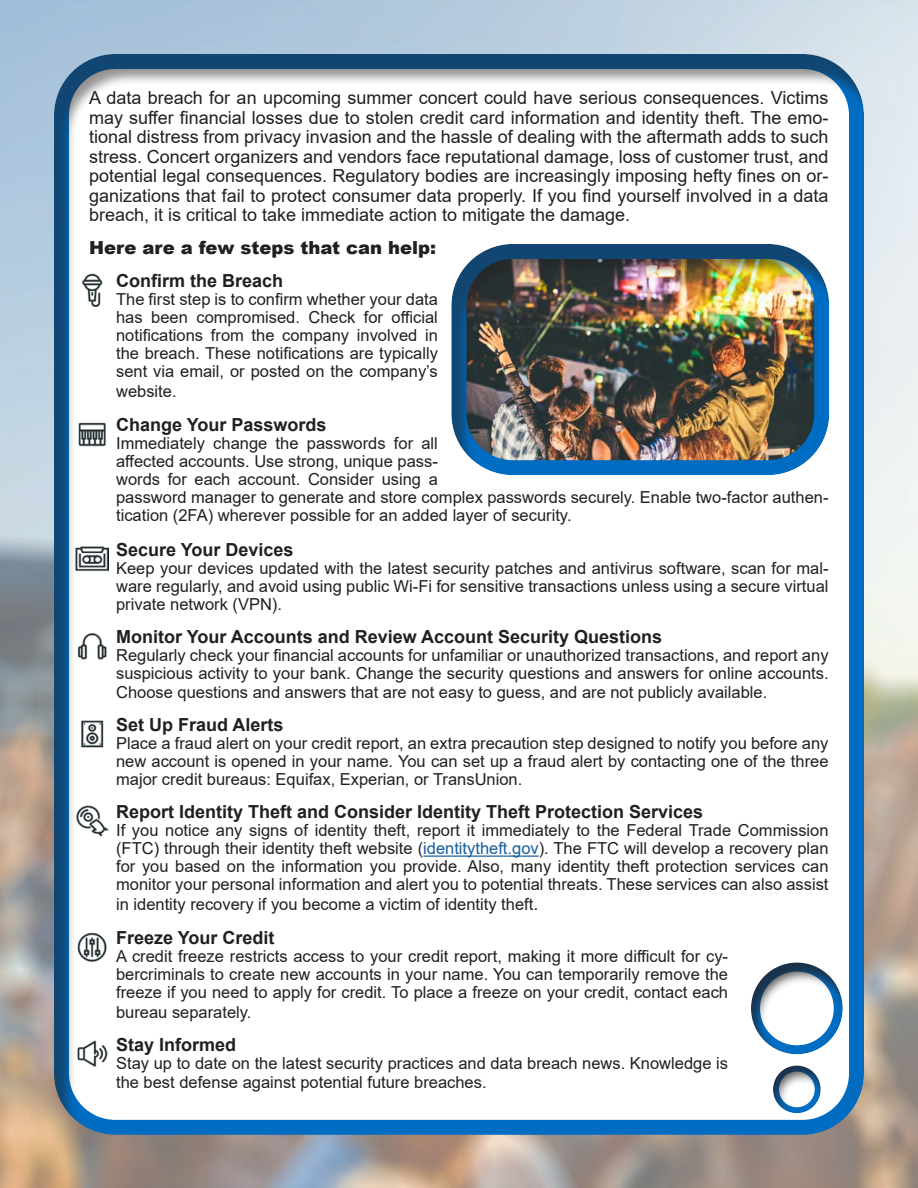
<style>
.page{position:relative;width:918px;height:1188px;background:#fff}
.page>*{position:absolute;margin:0;border:0;box-sizing:border-box;transform-origin:0 0}
.t1{font:18px/19.5px "Arial";color:#231f20;text-align:justify}
.t2{font:700 18px "Arial";color:#231f20}
.t3{font:900 18px "Arial";color:#231f20}
.t4{font:16.5px/18px "Arial";color:#231f20;text-align:justify}
.s1{color:#175d9e}
.s2{font-size:18px}
</style>
<div class="page">
<div style="left:53px;top:53px;width:812px;height:1082px;background:#231f20;opacity:.49"></div>
<div style="left:749px;top:960px;width:94px;height:95px;background:#231f20;opacity:.75"></div>
<div style="left:771px;top:1064px;width:51px;height:51px;background:#231f20;opacity:.75"></div>
<hr style="left:423px;top:856px;width:116px;height:1px;background:#175d9e">
<div style="left:449px;top:242px;width:381px;height:234px;background:#231f20;opacity:.49"></div>
<img style="left:76px;top:274px;width:32px;height:32px">
<img style="left:76px;top:418px;width:32px;height:32px">
<img style="left:76px;top:542px;width:32px;height:33px">
<img style="left:76px;top:630px;width:32px;height:32px">
<img style="left:76px;top:717px;width:32px;height:32px">
<img style="left:76px;top:805px;width:32px;height:32px">
<img style="left:76px;top:931px;width:32px;height:32px">
<img style="left:76px;top:1037px;width:32px;height:33px">
<p class="t1" style="left:89px;top:88px;width:741px">A data breach for an upcoming summer concert could have serious consequences. Victims may suffer financial losses due to stolen credit card information and identity theft. The emo&shy;tional distress from privacy invasion and the hassle of dealing with the aftermath adds to such stress. Concert organizers and vendors face reputational damage, loss of customer trust, and potential legal consequences. Regulatory bodies are increasingly imposing hefty fines on or&shy;ganizations that fail to protect consumer data properly. If you find yourself involved in a data breach, it is critical to take immediate action to mitigate the damage.</p>
<p class="t3" style="left:89px;top:235px;width:348px">Here are a few steps that can help:</p>
<p class="t2" style="left:116px;top:268px;width:169px">Confirm the Breach</p>
<p class="t4" style="left:116px;top:290px;width:323px">The first step is to confirm whether your data has been compromised. Check for official notifications from the company involved in the breach. These notifications are typically sent via email, or posted on the company’s</p>
<p class="t4" style="left:116px;top:382px;width:62px">website.</p>
<p class="t2" style="left:116px;top:412px;width:212px">Change Your Passwords</p>
<p class="t4" style="left:116px;top:434px;width:714px;text-align:left">Immediately change the passwords for all<br>affected accounts. Use strong, unique pass-<br>words for each account. Consider using a<br>password manager to generate and store complex passwords securely. Enable two-factor authen&shy;tication (2FA) wherever possible for an added layer of security.</p>
<p class="t2" style="left:116px;top:537px;width:179px">Secure Your Devices</p>
<p class="t4" style="left:116px;top:559px;width:714px">Keep your devices updated with the latest security patches and antivirus software, scan for mal&shy;ware regularly, and avoid using public Wi-Fi for sensitive transactions unless using a secure virtual private network (VPN).</p>
<p class="t2" style="left:116px;top:624px;width:548px">Monitor Your Accounts and Review Account Security Questions</p>
<p class="t4" style="left:116px;top:646px;width:714px">Regularly check your financial accounts for unfamiliar or unauthorized transactions, and report any suspicious activity to your bank. Change the security questions and answers for online accounts.</p>
<p class="t4" style="left:116px;top:683px;width:653px">Choose questions and answers that are not easy to guess, and are not publicly available.</p>
<p class="t2" style="left:116px;top:712px;width:169px">Set Up Fraud Alerts</p>
<p class="t4" style="left:116px;top:734px;width:714px">Place a fraud alert on your credit report, an extra precaution step designed to notify you before any new account is opened in your name. You can set up a fraud alert by contacting one of the three major credit bureaus: Equifax, Experian, or TransUnion.</p>
<p class="t2" style="left:116px;top:799px;width:589px">Report Identity Theft and Consider Identity Theft Protection Services</p>
<p class="t4" style="left:116px;top:821px;width:714px">If you notice any signs of identity theft, report it immediately to the Federal Trade Commission (FTC) through their identity theft website (<span class="s1">identitytheft.gov</span>). The FTC will develop a recovery plan for you based on the information you provide. Also, many identity theft protection services can monitor your personal information and alert you to potential threats. These services can also assist</p>
<p class="t4" style="left:116px;top:895px;width:424px">in identity recovery if you become a victim of identity theft<span class="s2">.</span></p>
<p class="t2" style="left:116px;top:925px;width:160px">Freeze Your Credit</p>
<p class="t4" style="left:116px;top:947px;width:614px">A credit freeze restricts access to your credit report, making it more difficult for cy&shy;bercriminals to create new accounts in your name. You can temporarily remove the freeze if you need to apply for credit. To place a freeze on your credit, contact each</p>
<p class="t4" style="left:116px;top:1003px;width:137px">bureau separately.</p>
<p class="t2" style="left:116px;top:1032px;width:122px">Stay Informed</p>
<p class="t4" style="left:116px;top:1053px;width:613px;line-height:19.5px">Stay up to date on the latest security practices and data breach news. Knowledge is the best defense against potential future breaches.</p>
</div>
